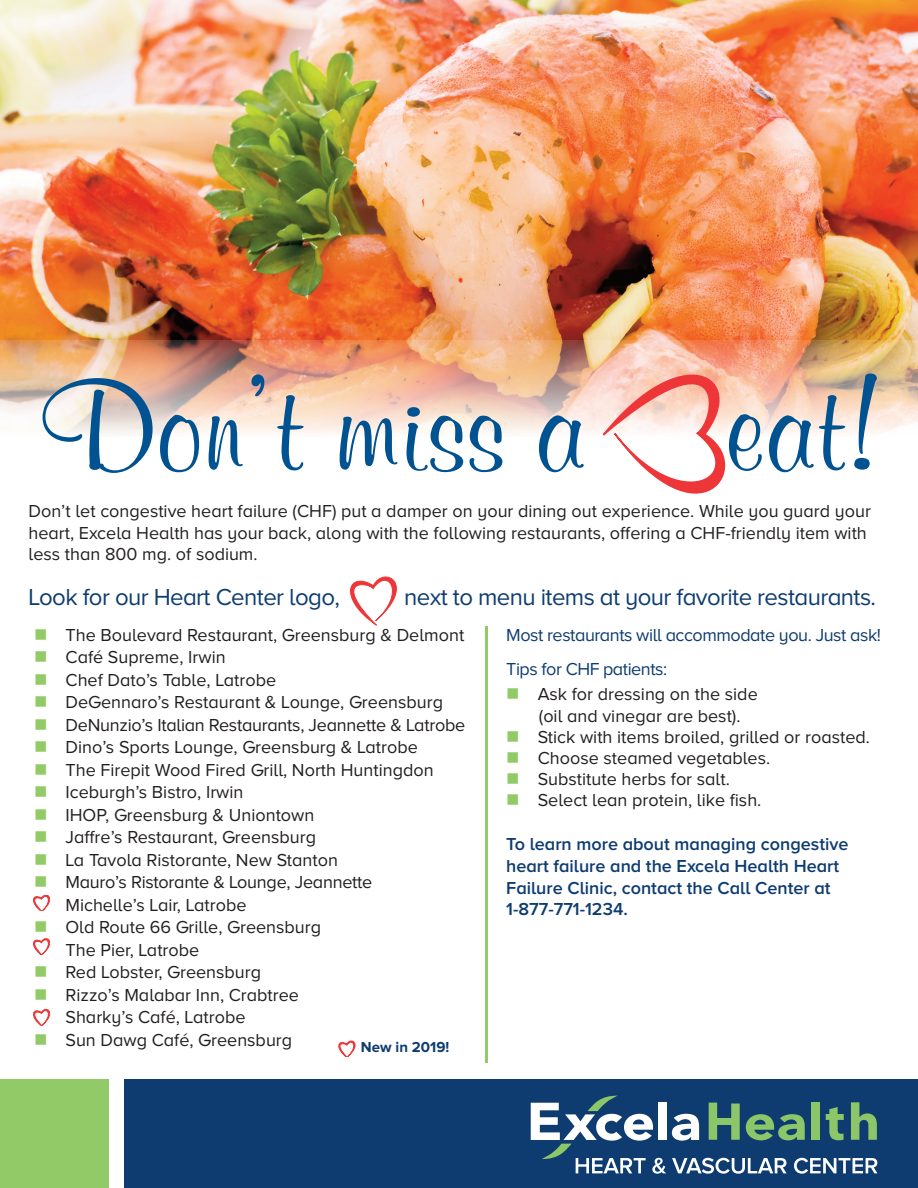
<style>
.page{position:relative;width:918px;height:1188px;background:#fff}
.page>*{position:absolute;margin:0;border:0;box-sizing:border-box;transform-origin:0 0}
.t1{font:700 130.8px "Murray Hill BT";color:#015291}
.t2{font:24px "Proxima Nova A";letter-spacing:-.025em;color:#0e3c70}
.t3{font:18px/21.6px "Proxima Nova A";color:#231f20}
.t4{font:600 18px/21.6px "Proxima Nova A";color:#0e3c70}
.t5{font:18px/33.3px "Proxima Nova A";letter-spacing:-.025em;color:#0e3c70}
.t6{font:700 15px "Proxima Nova A";color:#0e3c70}
.s1{color:#91ca67}
.s2{color:#fff}
</style>
<div class="page">
<img style="left:0;top:0;width:918px;height:341px">
<img style="left:0;top:341px;width:918px;height:93px">
<svg style="left:591px;top:362px;width:165px;height:132px"></svg>
<svg style="left:350px;top:577px;width:47px;height:48px"></svg>
<svg style="left:33px;top:895px;width:17px;height:16px"></svg>
<svg style="left:33px;top:939px;width:17px;height:15px"></svg>
<svg style="left:33px;top:1009px;width:17px;height:16px"></svg>
<hr style="left:485px;top:626px;width:3px;height:437px;background:#91ca67">
<svg style="left:339px;top:1041px;width:16px;height:16px"></svg>
<div style="left:0;top:1079px;width:109px;height:109px;background:#91ca67"></div>
<div style="left:125px;top:1079px;width:793px;height:109px;background:#0e3c70"></div>
<svg style="left:672px;top:1158px;width:115px;height:16px"></svg>
<svg style="left:794px;top:1158px;width:83px;height:16px"></svg>
<svg style="left:746px;top:1114px;width:59px;height:26px"></svg>
<svg style="left:709px;top:1103px;width:31px;height:37px"></svg>
<div style="left:811px;top:1103px;width:9px;height:37px;background:#8bc669"></div>
<svg style="left:826px;top:1107px;width:18px;height:33px"></svg>
<svg style="left:851px;top:1102px;width:26px;height:38px"></svg>
<div style="left:658px;top:1103px;width:9px;height:37px;background:#fff"></div>
<svg style="left:672px;top:1114px;width:27px;height:27px"></svg>
<svg style="left:531px;top:1095px;width:135px;height:79px"></svg>
<h1 class="t1" style="left:39px;top:346px;width:840px">Don’t miss a eat!</h1>
<p class="t3" style="left:28px;top:502px;width:844px">Don’t let congestive heart failure (CHF) put a damper on your dining out experience. While you guard your heart, Excela Health has your back, along with the following restaurants, offering a CHF-friendly item with less than 800 mg. of sodium.</p>
<h2 class="t2" style="left:28px;top:589px;width:313px">Look for our Heart Center logo,</h2>
<h2 class="t2" style="left:404px;top:589px;width:473px">next to menu items at your favorite restaurants.</h2>
<p class="t5" style="left:506px;top:620px;width:376px">Most restaurants will accommodate you. Just ask!<br>Tips for CHF patients:</p>
<p class="t3" style="left:539px;top:685px;width:220px;text-indent:-33px"><span class="s1">■</span> Ask for dressing on the side (oil and vinegar are best).</p>
<p class="t3" style="left:506px;top:728px;width:365px"><span class="s1">■</span> Stick with items broiled, grilled or roasted.</p>
<p class="t3" style="left:506px;top:749px;width:266px"><span class="s1">■</span> Choose steamed vegetables.</p>
<p class="t3" style="left:506px;top:770px;width:225px"><span class="s1">■</span> Substitute herbs for salt.</p>
<p class="t3" style="left:506px;top:791px;width:257px"><span class="s1">■</span> Select lean protein, like fish.</p>
<p class="t3" style="left:34px;top:625px;width:432px"><span class="s1">■</span> The Boulevard Restaurant, Greensburg &amp; Delmont</p>
<p class="t3" style="left:34px;top:648px;width:193px"><span class="s1">■</span> Café Supreme, Irwin</p>
<p class="t3" style="left:34px;top:670px;width:244px"><span class="s1">■</span> Chef Dato’s Table, Latrobe</p>
<p class="t3" style="left:34px;top:693px;width:410px"><span class="s1">■</span> DeGennaro’s Restaurant &amp; Lounge, Greensburg</p>
<p class="t3" style="left:34px;top:715px;width:433px"><span class="s1">■</span> DeNunzio’s Italian Restaurants, Jeannette &amp; Latrobe</p>
<p class="t3" style="left:34px;top:738px;width:385px"><span class="s1">■</span> Dino’s Sports Lounge, Greensburg &amp; Latrobe</p>
<p class="t3" style="left:34px;top:760px;width:401px"><span class="s1">■</span> The Firepit Wood Fired Grill, North Huntingdon</p>
<p class="t3" style="left:34px;top:783px;width:211px"><span class="s1">■</span> Iceburgh’s Bistro, Irwin</p>
<p class="t3" style="left:34px;top:805px;width:282px"><span class="s1">■</span> IHOP, Greensburg &amp; Uniontown</p>
<p class="t3" style="left:34px;top:828px;width:283px"><span class="s1">■</span> Jaffre’s Restaurant, Greensburg</p>
<p class="t3" style="left:34px;top:850px;width:305px"><span class="s1">■</span> La Tavola Ristorante, New Stanton</p>
<p class="t3" style="left:34px;top:873px;width:340px"><span class="s1">■</span> Mauro’s Ristorante &amp; Lounge, Jeannette</p>
<p class="t3" style="left:34px;top:895px;width:214px"><span class="s2">■</span> Michelle’s Lair, Latrobe</p>
<p class="t3" style="left:34px;top:918px;width:289px"><span class="s1">■</span> Old Route 66 Grille, Greensburg</p>
<p class="t3" style="left:34px;top:940px;width:167px"><span class="s2">■</span> The Pier, Latrobe</p>
<p class="t3" style="left:34px;top:963px;width:229px"><span class="s1">■</span> Red Lobster, Greensburg</p>
<p class="t3" style="left:34px;top:985px;width:267px"><span class="s1">■</span> Rizzo’s Malabar Inn, Crabtree</p>
<p class="t3" style="left:34px;top:1008px;width:213px"><span class="s2">■</span> Sharky’s Café, Latrobe</p>
<p class="t3" style="left:34px;top:1030px;width:260px"><span class="s1">■</span> Sun Dawg Café, Greensburg</p>
<p class="t4" style="left:506px;top:835px;width:344px">To learn more about managing congestive heart failure and the Excela Health Heart Failure Clinic, contact the Call Center at 1-877-771-1234.</p>
<p class="t6" style="left:361px;top:1042px;width:90px">New in 2019!</p>
</div>
